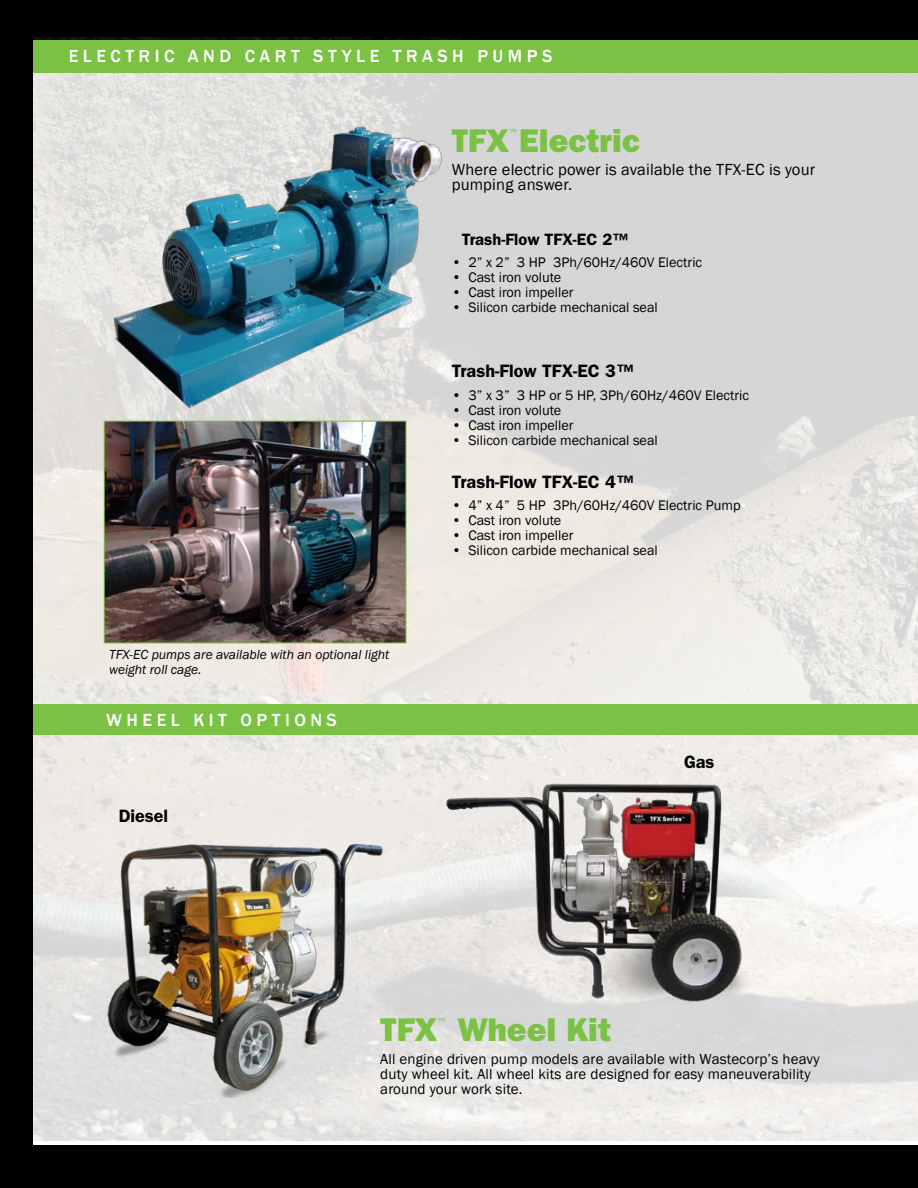
<style>
.page{position:relative;width:918px;height:1188px;background:#000}
.page>*{position:absolute;margin:0;border:0;box-sizing:border-box;transform-origin:0 0}
.t1{font:33px "ITC Franklin Gothic Std Hvy";color:#7bc143}
.t2{font:500 18px "Franklin Gothic";letter-spacing:.25em;color:#fff}
.t3{font:600 18px "ITC Franklin Gothic Std";color:#000}
.t4{font:16.5px "Franklin Gothic";letter-spacing:.01em;color:#000}
.t5{font:600 16.5px "ITC Franklin Gothic Std";color:#000}
.t6{font:15px/15px "Franklin Gothic";letter-spacing:.01em;color:#000}
.t7{font:14.25px "Franklin Gothic";color:#000}
.t8{font:italic 13.5px/15px "Franklin Gothic";color:#000}
.t9{font:9px "Franklin Gothic";color:#7bc143}
</style>
<div class="page">
<img style="left:34px;top:38px;width:884px;height:1102px">
<img style="left:441px;top:772px;width:313px;height:231px">
<div style="left:33px;top:704px;width:885px;height:30px;background:#7bc143"></div>
<img style="left:95px;top:826px;width:306px;height:272px">
<div style="left:33px;top:41px;width:885px;height:32px;background:#7bc143"></div>
<img style="left:108px;top:126px;width:337px;height:284px">
<img style="left:106px;top:423px;width:298px;height:218px">
<div style="left:104px;top:421px;width:302px;height:222px;border:1px solid #7bc143"></div>
<p class="t2" style="left:69px;top:45px;width:485px">ELECTRIC AND CART STYLE TRASH PUMPS</p>
<p class="t9" style="left:510px;top:127px;width:8px">™</p>
<p class="t1" style="left:452px;top:121px;width:190px">TFX Electric</p>
<p class="t4" style="left:452px;top:159px;width:365px">Where electric power is available the TFX-EC is your</p>
<p class="t4" style="left:452px;top:174px;width:122px">pumping answer.</p>
<p class="t5" style="left:462px;top:229px;width:169px">Trash-Flow TFX-EC 2™</p>
<p class="t7" style="left:452px;top:254px;width:252px">• 2” x 2” 3 HP 3Ph/60Hz/460V Electric</p>
<p class="t7" style="left:452px;top:269px;width:111px">• Cast iron volute</p>
<p class="t7" style="left:452px;top:284px;width:123px">• Cast iron impeller</p>
<p class="t7" style="left:452px;top:299px;width:208px">• Silicon carbide mechanical seal</p>
<p class="t8" style="left:109px;top:647px;width:282px">TFX-EC pumps are available with an optional light weight roll cage.</p>
<p class="t2" style="left:106px;top:709px;width:232px">WHEEL KIT OPTIONS</p>
<p class="t3" style="left:119px;top:806px;width:51px">Diesel</p>
<p class="t3" style="left:452px;top:360px;width:184px">Trash-Flow TFX-EC 3™</p>
<p class="t7" style="left:452px;top:386px;width:299px">• 3” x 3” 3 HP or 5 HP, 3Ph/60Hz/460V Electric</p>
<p class="t7" style="left:452px;top:401px;width:111px">• Cast iron volute</p>
<p class="t7" style="left:452px;top:416px;width:123px">• Cast iron impeller</p>
<p class="t7" style="left:452px;top:431px;width:208px">• Silicon carbide mechanical seal</p>
<p class="t3" style="left:452px;top:471px;width:184px">Trash-Flow TFX-EC 4™</p>
<p class="t7" style="left:452px;top:497px;width:290px">• 4” x 4” 5 HP 3Ph/60Hz/460V Electric Pump</p>
<p class="t7" style="left:452px;top:512px;width:111px">• Cast iron volute</p>
<p class="t7" style="left:452px;top:527px;width:123px">• Cast iron impeller</p>
<p class="t7" style="left:452px;top:542px;width:208px">• Silicon carbide mechanical seal</p>
<p class="t3" style="left:684px;top:752px;width:32px">Gas</p>
<p class="t9" style="left:438px;top:1015px;width:8px">™</p>
<p class="t1" style="left:380px;top:1010px;width:233px">TFX Wheel Kit</p>
<p class="t6" style="left:380px;top:1052px;width:441px">All engine driven pump models are available with Wastecorp’s heavy duty wheel kit. All wheel kits are designed for easy maneuverability around your work site.</p>
</div>
